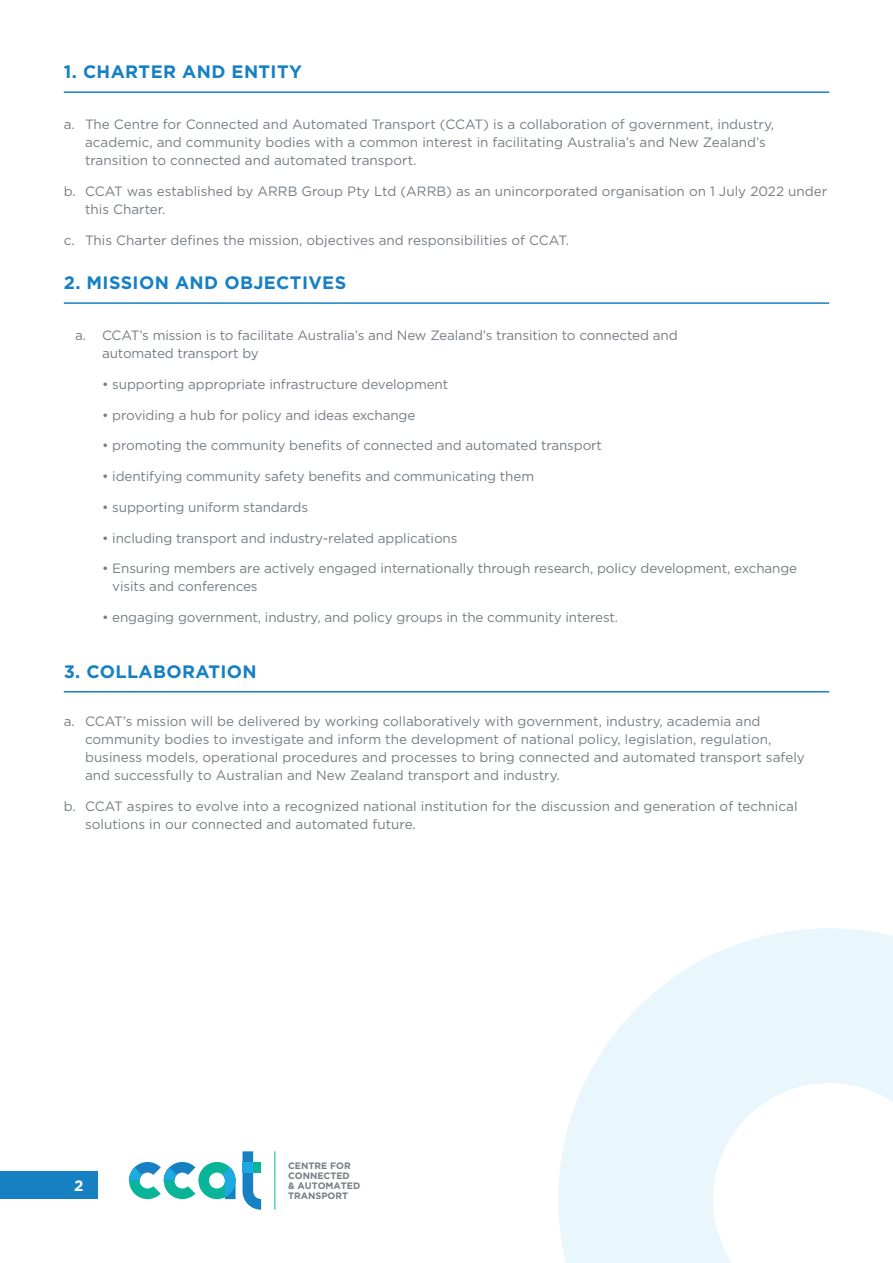
<style>
.page{position:relative;width:893px;height:1263px;background:#fff}
.page>*{position:absolute;margin:0;border:0;box-sizing:border-box;transform-origin:0 0}
.t1{font:700 18px "Gotham";letter-spacing:.02em;color:#1680c3}
.t2{font:700 15px "Gotham";color:#fff}
.t3{font:13.5px/18px "Gotham";letter-spacing:-.01em;color:#777d83}
.t4{font:700 9.3px/10.2px "Gotham";color:#777d83}
</style>
<div class="page">
<div style="left:0;top:1172px;width:98px;height:27px;background:#1680c3"></div>
<svg style="left:558px;top:928px;width:335px;height:335px;fill:#e9f6fc"></svg>
<svg style="left:129px;top:1162px;width:107px;height:37px"></svg>
<svg style="left:243px;top:1151px;width:18px;height:59px"></svg>
<div style="left:243px;top:1162px;width:18px;height:10px;background:#09b599"></div>
<div style="left:243px;top:1162px;width:10px;height:10px;background:#1fa9e1"></div>
<hr style="left:274px;top:1151px;width:1px;height:59px;background:#09b599">
<hr style="left:64px;top:91px;width:765px;height:2px;background:#1680c3">
<hr style="left:64px;top:691px;width:765px;height:1px;background:#1680c3">
<hr style="left:64px;top:302px;width:765px;height:2px;background:#1680c3">
<h1 class="t1" style="left:64px;top:60px;width:240px">1. CHARTER AND ENTITY</h1>
<p class="t3" style="left:85px;top:115px;width:691px;text-indent:-21px">a. The Centre for Connected and Automated Transport (CCAT) is a collaboration of government, industry, academic, and community bodies with a common interest in facilitating Australia’s and New Zealand’s transition to connected and automated transport.</p>
<p class="t3" style="left:85px;top:182px;width:744px;text-indent:-21px">b. CCAT was established by ARRB Group Pty Ltd (ARRB) as an unincorporated organisation on 1 July 2022 under this Charter.</p>
<p class="t3" style="left:64px;top:231px;width:507px">c. This Charter defines the mission, objectives and responsibilities of CCAT.</p>
<h1 class="t1" style="left:64px;top:271px;width:284px">2. MISSION AND OBJECTIVES</h1>
<p class="t3" style="left:102px;top:326px;width:577px;text-indent:-27px">a. CCAT’s mission is to facilitate Australia’s and New Zealand’s transition to connected and automated transport by</p>
<p class="t3" style="left:102px;top:375px;width:348px">• supporting appropriate infrastructure development</p>
<p class="t3" style="left:102px;top:406px;width:315px">• providing a hub for policy and ideas exchange</p>
<p class="t3" style="left:102px;top:436px;width:502px">• promoting the community benefits of connected and automated transport</p>
<p class="t3" style="left:102px;top:467px;width:434px">• identifying community safety benefits and communicating them</p>
<p class="t3" style="left:102px;top:498px;width:207px">• supporting uniform standards</p>
<p class="t3" style="left:102px;top:529px;width:357px">• including transport and industry-related applications</p>
<p class="t3" style="left:112px;top:559px;width:686px;text-indent:-10px">• Ensuring members are actively engaged internationally through research, policy development, exchange visits and conferences</p>
<p class="t3" style="left:102px;top:608px;width:517px">• engaging government, industry, and policy groups in the community interest.</p>
<h1 class="t1" style="left:64px;top:659px;width:194px">3. COLLABORATION</h1>
<p class="t3" style="left:85px;top:712px;width:721px;text-indent:-21px">a. CCAT’s mission will be delivered by working collaboratively with government, industry, academia and community bodies to investigate and inform the development of national policy, legislation, regulation, business models, operational procedures and processes to bring connected and automated transport safely and successfully to Australian and New Zealand transport and industry.</p>
<p class="t3" style="left:85px;top:797px;width:714px;text-indent:-21px">b. CCAT aspires to evolve into a recognized national institution for the discussion and generation of technical solutions in our connected and automated future.</p>
<p class="t2" style="left:74px;top:1176px;width:11px">2</p>
<p class="t4" style="left:288px;top:1160px;width:74px">CENTRE FOR<br>CONNECTED<br>&amp; AUTOMATED<br>TRANSPORT</p>
</div>
